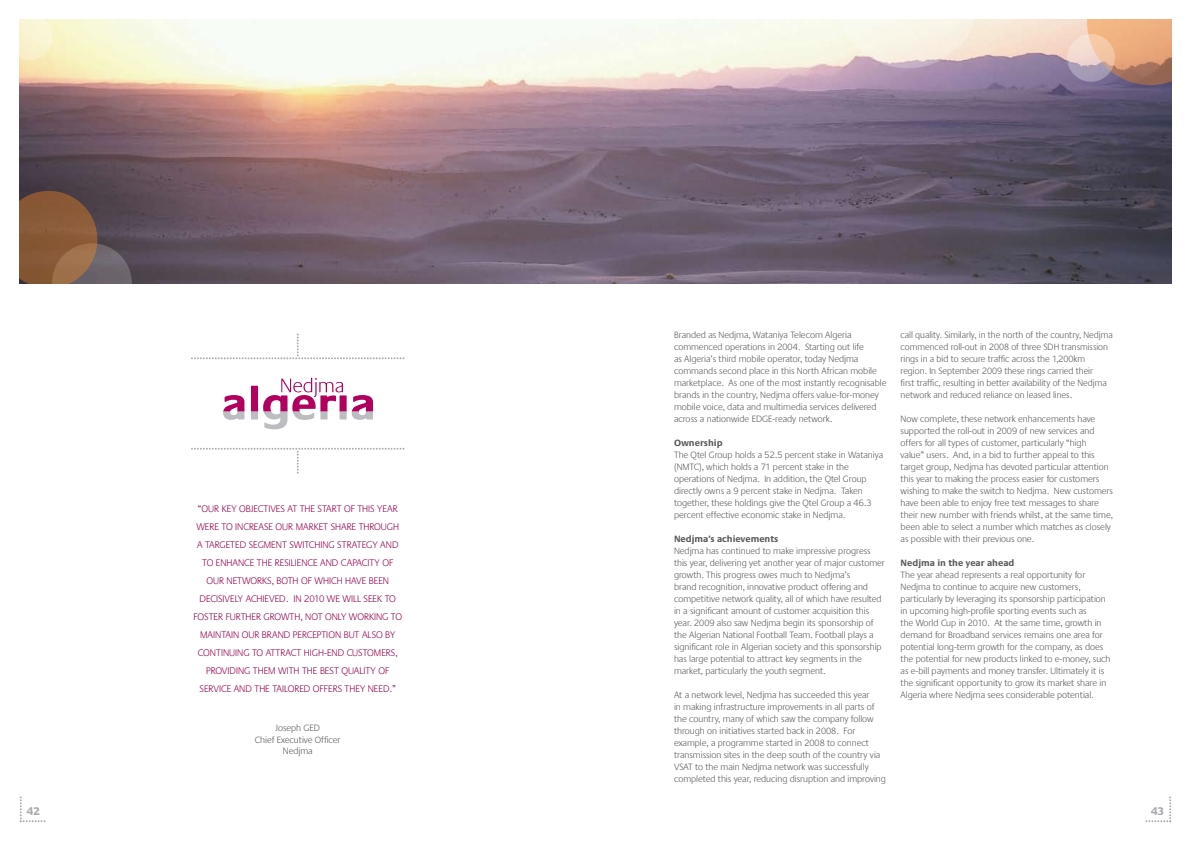
<style>
.page{position:relative;width:1191px;height:842px;background:#fff}
.page>*{position:absolute;margin:0;border:0;box-sizing:border-box;transform-origin:0 0}
.t1{font:700 11.5px "Praxis";color:#a7a9ac}
.t2{font:300 10px "Praxis";color:#96004f}
.t3{font:300 9.5px/12px "Praxis";color:#58595b}
.t4{font:700 9.5px "Praxis";color:#58595b}
</style>
<div class="page">
<svg style="left:20px;top:796px;width:25px;height:26px"></svg>
<svg style="left:1145px;top:796px;width:26px;height:26px"></svg>
<img style="left:20px;top:20px;width:1151px;height:263px">
<svg style="left:191px;top:448px;width:213px;height:25px"></svg>
<svg style="left:191px;top:333px;width:213px;height:26px"></svg>
<svg style="left:261px;top:81px;width:42px;height:42px"></svg>
<svg style="left:223px;top:395px;width:21px;height:25px"></svg>
<svg style="left:251px;top:378px;width:122px;height:51px"></svg>
<svg style="left:20px;top:191px;width:112px;height:92px;background:#785746"></svg>
<svg style="left:1087px;top:20px;width:84px;height:65px;background:#d09876"></svg>
<svg style="left:836px;top:20px;width:143px;height:48px;background:#eee4dc"></svg>
<svg style="left:20px;top:20px;width:32px;height:40px"></svg>
<svg style="left:1067px;top:34px;width:47px;height:48px;background:#d8beba"></svg>
<p class="t2" style="left:198px;top:503px;width:30px">“Our key</p>
<p class="t2" style="left:239px;top:503px;width:6px">objecti</p>
<p class="t2" style="left:270px;top:503px;width:36px">vesatthe</p>
<p class="t2" style="left:318px;top:503px;width:6px">start</p>
<p class="t2" style="left:344px;top:503px;width:19px">of this</p>
<p class="t2" style="left:377px;top:503px;width:7px">year</p>
<p class="t2" style="left:196px;top:521px;width:7px">were</p>
<p class="t2" style="left:221px;top:521px;width:20px">to increase</p>
<p class="t2" style="left:276px;top:521px;width:27px">our market</p>
<p class="t2" style="left:331px;top:521px;width:6px">share</p>
<p class="t2" style="left:359px;top:521px;width:7px">thro</p>
<p class="t2" style="left:381px;top:521px;width:13px">ugh</p>
<p class="t2" style="left:197px;top:539px;width:15px">a targeted</p>
<p class="t2" style="left:249px;top:539px;width:7px">segment</p>
<p class="t2" style="left:289px;top:539px;width:6px">switching</p>
<p class="t2" style="left:337px;top:539px;width:6px">strategy</p>
<p class="t2" style="left:380px;top:539px;width:7px">and</p>
<p class="t2" style="left:202px;top:557px;width:21px">to enhance</p>
<p class="t2" style="left:257px;top:557px;width:7px">the</p>
<p class="t2" style="left:275px;top:557px;width:6px">resilience</p>
<p class="t2" style="left:320px;top:557px;width:7px">and</p>
<p class="t2" style="left:341px;top:557px;width:6px">capacity</p>
<p class="t2" style="left:382px;top:557px;width:7px">of</p>
<p class="t2" style="left:206px;top:575px;width:27px">our networks</p>
<p class="t2" style="left:272px;top:575px;width:11px">, both</p>
<p class="t2" style="left:301px;top:575px;width:20px">of which</p>
<p class="t2" style="left:345px;top:575px;width:30px">havebeen</p>
<p class="t2" style="left:199px;top:593px;width:5px">decisi</p>
<p class="t2" style="left:225px;top:593px;width:27px">vely achie</p>
<p class="t2" style="left:269px;top:593px;width:79px">ved. In 2010 we will</p>
<p class="t2" style="left:363px;top:593px;width:6px">seek</p>
<p class="t2" style="left:385px;top:593px;width:7px">to</p>
<p class="t2" style="left:193px;top:611px;width:6px">foster</p>
<p class="t2" style="left:226px;top:611px;width:17px">further</p>
<p class="t2" style="left:263px;top:611px;width:7px">growth</p>
<p class="t2" style="left:300px;top:611px;width:12px">, not</p>
<p class="t2" style="left:325px;top:611px;width:7px">only</p>
<p class="t2" style="left:349px;top:611px;width:7px">working</p>
<p class="t2" style="left:391px;top:611px;width:7px">to</p>
<p class="t2" style="left:200px;top:629px;width:6px">maintain</p>
<p class="t2" style="left:242px;top:629px;width:27px">our brand</p>
<p class="t2" style="left:293px;top:629px;width:6px">perception</p>
<p class="t2" style="left:344px;top:629px;width:25px">but also</p>
<p class="t2" style="left:385px;top:629px;width:6px">by</p>
<p class="t2" style="left:198px;top:647px;width:7px">contin</p>
<p class="t2" style="left:229px;top:647px;width:12px">uing</p>
<p class="t2" style="left:252px;top:647px;width:20px">to attract</p>
<p class="t2" style="left:304px;top:647px;width:6px">high</p>
<p class="t2" style="left:324px;top:647px;width:10px">-end</p>
<p class="t2" style="left:347px;top:647px;width:18px">customers</p>
<p class="t2" style="left:395px;top:647px;width:4px">,</p>
<p class="t2" style="left:206px;top:665px;width:27px">providing</p>
<p class="t2" style="left:253px;top:665px;width:7px">them</p>
<p class="t2" style="left:278px;top:665px;width:7px">with</p>
<p class="t2" style="left:302px;top:665px;width:7px">the</p>
<p class="t2" style="left:320px;top:665px;width:6px">best</p>
<p class="t2" style="left:341px;top:665px;width:18px">quality</p>
<p class="t2" style="left:378px;top:665px;width:7px">of</p>
<p class="t2" style="left:199px;top:683px;width:42px">service and</p>
<p class="t2" style="left:254px;top:683px;width:7px">the</p>
<p class="t2" style="left:272px;top:683px;width:6px">tailored</p>
<p class="t2" style="left:313px;top:683px;width:6px">offers</p>
<p class="t2" style="left:345px;top:683px;width:7px">they</p>
<p class="t2" style="left:368px;top:683px;width:7px">need</p>
<p class="t2" style="left:389px;top:683px;width:8px">.”</p>
<p class="t3" style="left:255px;top:723px;width:87px;line-height:11.4px;text-align:center">Joseph GED<br>Chief Executive Officer<br>Nedjma</p>
<p class="t3" style="left:674px;top:329px;width:214px">Branded as Nedjma, Wataniya Telecom Algeria commenced operations in 2004. Starting out life<br>as Algeria’s third mobile operator, today Nedjma commands second place in this North African mobile marketplace. As one of the most instantly recognisable brands in the country, Nedjma offers value-for-money mobile voice, data and multimedia services delivered across a nationwide EDGE-ready network.</p>
<p class="t4" style="left:674px;top:437px;width:50px">Ownership</p>
<p class="t3" style="left:674px;top:449px;width:211px">The Qtel Group holds a 52.5 percent stake in Wataniya (NMTC), which holds a 71 percent stake in the operations of Nedjma. In addition, the Qtel Group directly owns a 9 percent stake in Nedjma. Taken together, these holdings give the Qtel Group a 46.3 percent effective economic stake in Nedjma.</p>
<p class="t4" style="left:674px;top:533px;width:106px">Nedjma’s achievements</p>
<p class="t3" style="left:674px;top:545px;width:212px">Nedjma has continued to make impressive progress this year, delivering yet another year of major customer growth. This progress owes much to Nedjma’s<br>brand recognition, innovative product offering and competitive network quality, all of which have resulted in a significant amount of customer acquisition this year. 2009 also saw Nedjma begin its sponsorship of the Algerian National Football Team. Football plays a significant role in Algerian society and this sponsorship has large potential to attract key segments in the market, particularly the youth segment.</p>
<p class="t3" style="left:674px;top:689px;width:213px">At a network level, Nedjma has succeeded this year<br>in making infrastructure improvements in all parts of the country, many of which saw the company follow through on initiatives started back in 2008. For example, a programme started in 2008 to connect transmission sites in the deep south of the country via VSAT to the main Nedjma network was successfully completed this year, reducing disruption and improving</p>
<p class="t3" style="left:900px;top:329px;width:213px">call quality. Similarly, in the north of the country, Nedjma commenced roll-out in 2008 of three SDH transmission rings in a bid to secure traffic across the 1,200km region. In September 2009 these rings carried their<br>first traffic, resulting in better availability of the Nedjma network and reduced reliance on leased lines.</p>
<p class="t3" style="left:900px;top:413px;width:214px">Now complete, these network enhancements have supported the roll-out in 2009 of new services and offers for all types of customer, particularly “high<br>value” users. And, in a bid to further appeal to this target group, Nedjma has devoted particular attention this year to making the process easier for customers wishing to make the switch to Nedjma. New customers have been able to enjoy free text messages to share their new number with friends whilst, at the same time, been able to select a number which matches as closely as possible with their previous one.</p>
<p class="t4" style="left:900px;top:557px;width:115px">Nedjma in the year ahead</p>
<p class="t3" style="left:900px;top:569px;width:211px">The year ahead represents a real opportunity for Nedjma to continue to acquire new customers, particularly by leveraging its sponsorship participation in upcoming high-profile sporting events such as<br>the World Cup in 2010. At the same time, growth in demand for Broadband services remains one area for potential long-term growth for the company, as does the potential for new products linked to e-money, such as e-bill payments and money transfer. Ultimately it is the significant opportunity to grow its market share in Algeria where Nedjma sees considerable potential.</p>
<p class="t1" style="left:27px;top:805px;width:15px">42</p>
<p class="t1" style="left:1151px;top:805px;width:15px">43</p>
</div>
